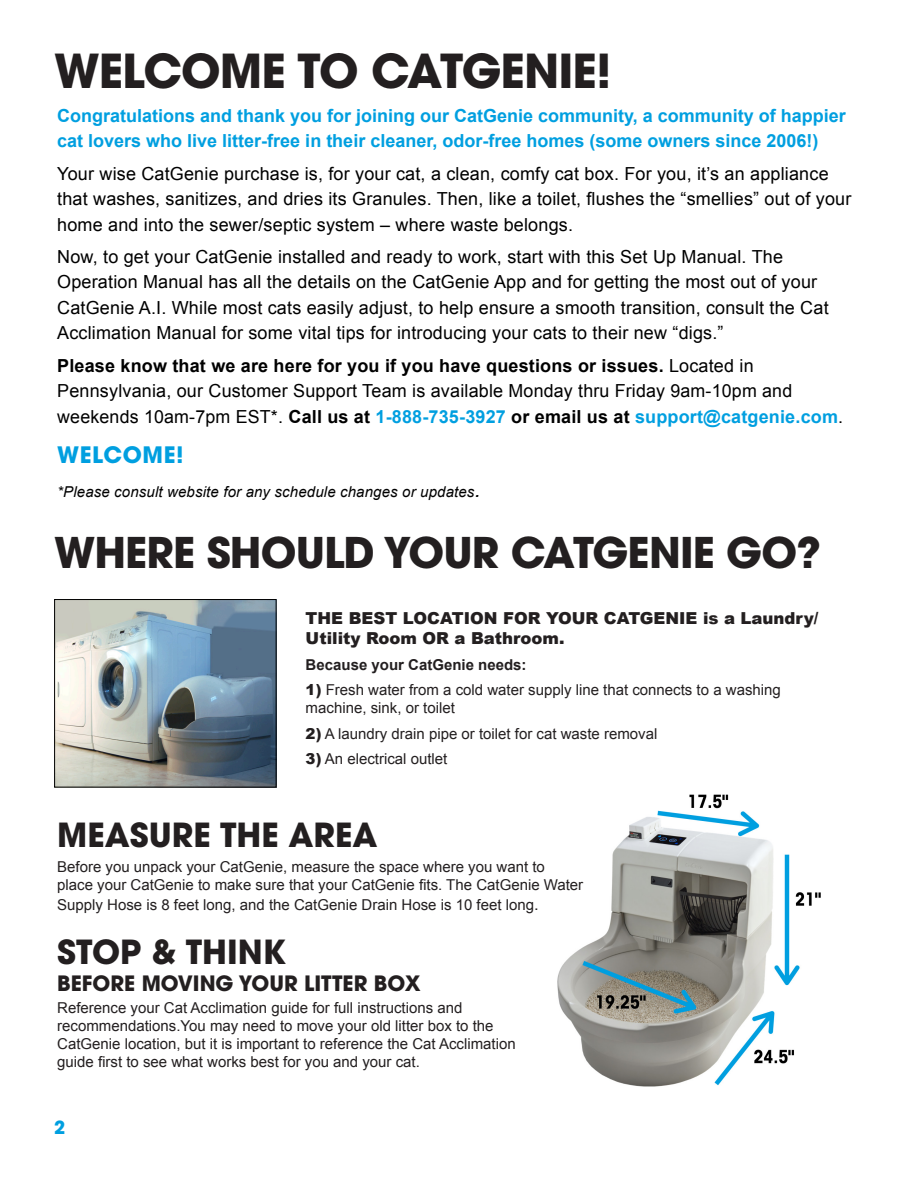
<style>
.page{position:relative;width:918px;height:1188px;background:#fff}
.page>*{position:absolute;margin:0;border:0;box-sizing:border-box;transform-origin:0 0}
.BIG_HEADERS{font:700 46.5px "ITC Avant Garde Pro";letter-spacing:-.02em;color:#231f20}
.BIG_HEADERS-2{font:700 42px "ITC Avant Garde Pro";letter-spacing:-.02em;color:#231f20}
.BIG_HEADERS-3{font:700 33px "ITC Avant Garde Pro";color:#231f20}
.BIG_HEADERS-4{font:700 22.5px "ITC Avant Garde Pro";letter-spacing:.025em;color:#009fe0}
.BIG_HEADERS-5{font:700 21px "ITC Avant Garde Pro";color:#231f20}
.Paragraph_Style_1{font:18px/25.5px "Arial";letter-spacing:.01em;color:#000}
.Paragraph_Style_1-2{font:700 18px/25.5px "Arial";color:#009fe0}
.t1{font:700 18px "ITC Avant Garde Pro";color:#009fe0}
.Heading_Arial_Black{font:900 16.5px/19.8px "Arial";color:#231f20}
.BIG_HEADERS-6{font:15px/18px "Arial";color:#231f20}
.Heading_Arial_Black-2{font:15px/18px "Arial";color:#231f20}
.Description_Arial{font:15px/18px "Arial";color:#231f20}
.BIG_HEADERS-7{font:italic 15px "Arial";letter-spacing:.01em;color:#000}
.Description_Arial-2{font:700 15px "Arial";color:#231f20}
.s1{font-weight:700}
.s2{font-weight:700;color:#009fe0}
.s3{font-size:21px}
.s4{font-weight:900}
.s5{font-size:16.5px}
</style>
<div class="page">
<img style="left:557px;top:794px;width:264px;height:293px">
<img style="left:56px;top:601px;width:218px;height:184px">
<div style="left:54px;top:599px;width:222px;height:188px;border:1px solid #000"></div>
<p class="BIG_HEADERS" style="left:54px;top:40px;width:559px">WELCOME TO CATGENIE!</p>
<p class="Paragraph_Style_1-2" style="left:57px;top:103px;width:790px">Congratulations and thank you for joining our CatGenie community, a community of happier cat lovers who live litter-free in their cleaner, odor-free homes (some owners since 2006!)</p>
<p class="Paragraph_Style_1" style="left:57px;top:161px;width:796px">Your wise CatGenie purchase is, for your cat, a clean, comfy cat box. For you, it’s an appliance that washes, sanitizes, and dries its Granules. Then, like a toilet, flushes the “smellies” out of your home and into the sewer/septic system – where waste belongs.</p>
<p class="Paragraph_Style_1" style="left:57px;top:244px;width:773px">Now, to get your CatGenie installed and ready to work, start with this Set Up Manual. The Operation Manual has all the details on the CatGenie App and for getting the most out of your CatGenie A.I. While most cats easily adjust, to help ensure a smooth transition, consult the Cat Acclimation Manual for some vital tips for introducing your cats to their new “digs.”</p>
<p class="Paragraph_Style_1" style="left:57px;top:353px;width:787px"><span class="s1">Please know that we are here for you if you have questions or issues.</span> Located in<br>Pennsylvania, our Customer Support Team is available Monday thru Friday 9am-10pm and weekends 10am-7pm EST*. <span class="s1">Call us at</span> <span class="s2">1-888-735-3927</span> <span class="s1">or email us at</span> <span class="s2">support@catgenie.com</span>.</p>
<p class="BIG_HEADERS-4" style="left:57px;top:440px;width:128px">WELCOME!</p>
<p class="BIG_HEADERS-7" style="left:57px;top:482px;width:425px">*Please consult website for any schedule changes or updates<span class="s3">.</span></p>
<p class="BIG_HEADERS-2" style="left:54px;top:525px;width:769px">WHERE SHOULD YOUR CATGENIE GO?</p>
<p class="Heading_Arial_Black" style="left:306px;top:608px;width:514px">THE BEST LOCATION FOR YOUR CATGENIE is a Laundry/<br>Utility Room OR a Bathroom.</p>
<p class="Description_Arial-2" style="left:306px;top:655px;width:222px">Because your CatGenie needs:</p>
<p class="Description_Arial" style="left:306px;top:681px;width:477px"><span class="s4">1)</span> Fresh water from a cold water supply line that connects to a washing machine, sink, or toilet</p>
<p class="Description_Arial" style="left:306px;top:724px;width:353px"><span class="s4">2)</span> A laundry drain pipe or toilet for cat waste removal</p>
<p class="Description_Arial" style="left:306px;top:750px;width:143px"><span class="s4">3)</span> An electrical outlet</p>
<p class="BIG_HEADERS-3" style="left:57px;top:813px;width:322px">MEASURE THE AREA</p>
<p class="Heading_Arial_Black-2" style="left:57px;top:858px;width:528px">Before you unpack your CatGenie, measure the space where you want to place your CatGenie to make sure that your CatGenie fits. The CatGenie Water</p>
<p class="Heading_Arial_Black-2" style="left:57px;top:896px;width:483px">Supply Hose is 8 feet long, and the CatGenie Drain Hose is 10 feet long<span class="s5">.</span></p>
<p class="BIG_HEADERS-3" style="left:57px;top:929px;width:230px">STOP &amp; THINK</p>
<p class="BIG_HEADERS-5" style="left:57px;top:969px;width:365px">BEFORE MOVING YOUR LITTER BOX</p>
<p class="BIG_HEADERS-6" style="left:57px;top:999px;width:460px">Reference your Cat Acclimation guide for full instructions and recommendations.You may need to move your old litter box to the CatGenie location, but it is important to reference the Cat Acclimation guide first to see what works best for you and your cat.</p>
<p class="t1" style="left:54px;top:1116px;width:13px">2</p>
</div>
